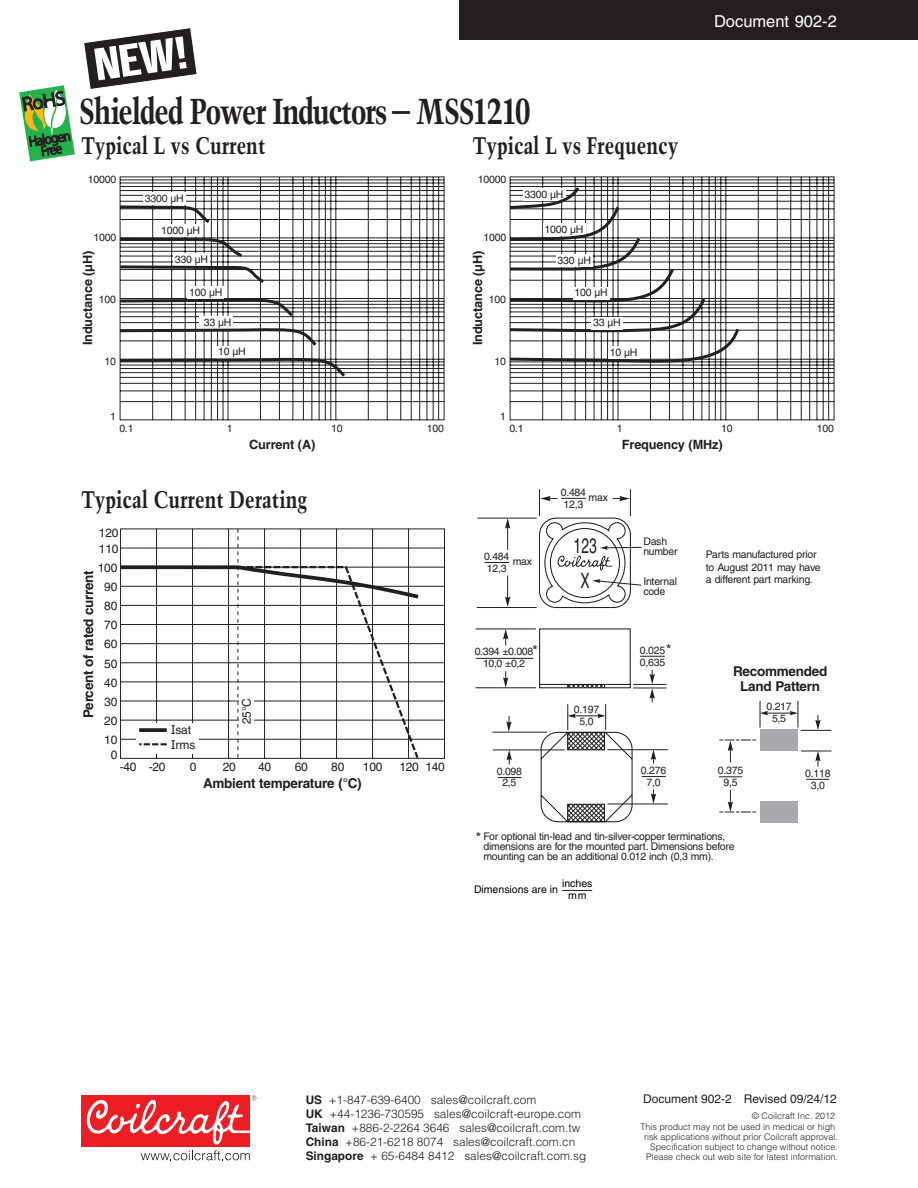
<style>
.page{position:relative;width:918px;height:1188px;background:#fff}
.page>*{position:absolute;margin:0;border:0;box-sizing:border-box;transform-origin:0 0}
.t1{font:700 condensed 36px "Trump Mediaeval";letter-spacing:-.045em;color:#231f20}
.t2{font:700 condensed 24px "Trump Mediaeval";color:#231f20}
.t3{font:21px/34.5px "Helvetica";color:#231f20;text-align:center;scale:.66 1}
.t4{font:16.5px "Helvetica";color:#fff}
.t5{font:700 13.65px "Helvetica";letter-spacing:-.02em;color:#231f20}
.t6{font:700 13.5px/14.5px "Helvetica";letter-spacing:-.02em;color:#231f20;text-align:center}
.t7{font:13.5px "Arial";color:#231f20}
.t8{font:700 12.75px "Helvetica";letter-spacing:-.01em;color:#231f20}
.t9{font:12px/19px "Helvetica";letter-spacing:-.02em;color:#231f20}
.t10{font:12px "Helvetica";color:#231f20}
.t11{font:300 11.85px "Helvetica";color:#231f20}
.t12{font:700 11.85px/14.1px "Helvetica";color:#231f20}
.t13{font:10.5px/12.1px "Helvetica";letter-spacing:-.02em;color:#231f20;text-align:center}
.t14{font:10.5px/12px "Helvetica";color:#000;text-align:center}
.t15{font:300 9px/9.9px "Helvetica";color:#231f20;text-align:right}
.s1{font-family:"Verdana"}
</style>
<div class="page">
<div style="left:459px;top:0;width:459px;height:40px;background:#231f20"></div>
<div style="left:81px;top:1096px;width:169px;height:51px;background:#ee1d23"></div>
<svg style="left:86px;top:1096px;width:170px;height:64px"></svg>
<svg style="left:19px;top:85px;width:56px;height:76px"></svg>
<svg style="left:83px;top:27px;width:114px;height:63px"></svg>
<hr style="left:562px;top:890px;width:30px;height:1px;background:#231f20">
<svg style="left:509px;top:176px;width:326px;height:245px"></svg>
<svg style="left:509px;top:184px;width:233px;height:182px"></svg>
<svg style="left:119px;top:176px;width:326px;height:245px"></svg>
<div style="left:143px;top:192px;width:43px;height:13px;background:#fff"></div>
<svg style="left:119px;top:204px;width:229px;height:176px"></svg>
<div style="left:760px;top:730px;width:38px;height:21px;background:#a8a9ad"></div>
<div style="left:760px;top:801px;width:38px;height:21px;background:#a8a9ad"></div>
<hr style="left:493px;top:750px;width:72px;height:1px;background:#231f20">
<hr style="left:607px;top:749px;width:61px;height:1px;background:#231f20">
<hr style="left:801px;top:751px;width:30px;height:1px;background:#231f20">
<hr style="left:607px;top:804px;width:61px;height:1px;background:#231f20">
<hr style="left:633px;top:684px;width:34px;height:1px;background:#231f20">
<svg style="left:640px;top:656px;width:25px;height:1px"></svg>
<hr style="left:633px;top:688px;width:34px;height:1px;background:#231f20">
<hr style="left:492px;top:732px;width:55px;height:1px;background:#231f20">
<hr style="left:801px;top:730px;width:30px;height:1px;background:#231f20">
<svg style="left:507px;top:750px;width:5px;height:15px"></svg>
<svg style="left:651px;top:749px;width:5px;height:15px"></svg>
<svg style="left:506px;top:716px;width:6px;height:16px"></svg>
<svg style="left:651px;top:789px;width:5px;height:15px"></svg>
<svg style="left:650px;top:670px;width:5px;height:32px"></svg>
<svg style="left:815px;top:715px;width:6px;height:15px"></svg>
<svg style="left:815px;top:751px;width:6px;height:16px"></svg>
<svg style="left:719px;top:740px;width:37px;height:23px"></svg>
<svg style="left:719px;top:790px;width:37px;height:23px"></svg>
<svg style="left:760px;top:701px;width:39px;height:26px"></svg>
<svg style="left:539px;top:704px;width:95px;height:119px"></svg>
<svg style="left:806px;top:779px;width:23px;height:1px"></svg>
<svg style="left:719px;top:776px;width:23px;height:1px"></svg>
<svg style="left:498px;top:777px;width:23px;height:1px"></svg>
<svg style="left:642px;top:776px;width:24px;height:1px"></svg>
<svg style="left:539px;top:628px;width:92px;height:61px"></svg>
<hr style="left:476px;top:629px;width:60px;height:1px;background:#231f20">
<hr style="left:476px;top:687px;width:60px;height:1px;background:#231f20">
<svg style="left:503px;top:629px;width:5px;height:16px"></svg>
<svg style="left:503px;top:671px;width:5px;height:17px"></svg>
<hr style="left:476px;top:658px;width:57px;height:1px;background:#231f20">
<hr style="left:477px;top:518px;width:60px;height:1px;background:#231f20">
<hr style="left:477px;top:607px;width:60px;height:1px;background:#231f20">
<svg style="left:505px;top:518px;width:5px;height:32px"></svg>
<svg style="left:613px;top:489px;width:18px;height:27px"></svg>
<svg style="left:505px;top:575px;width:5px;height:32px"></svg>
<svg style="left:539px;top:489px;width:47px;height:27px"></svg>
<svg style="left:485px;top:562px;width:24px;height:1px"></svg>
<div style="left:539px;top:518px;width:92px;height:90px;border:1px solid #231f20;border-radius:17px"></div>
<svg style="left:544px;top:522px;width:98px;height:82px"></svg>
<svg style="left:120px;top:528px;width:325px;height:231px"></svg>
<svg style="left:120px;top:529px;width:303px;height:229px"></svg>
<h1 class="t1" style="left:79px;top:88px;width:453px">Shielded Power Inductors – MSS1210</h1>
<h2 class="t2" style="left:81px;top:131px;width:186px">Typical L vs Current</h2>
<h2 class="t2" style="left:472px;top:131px;width:207px">Typical L vs Frequency</h2>
<p class="t13" style="left:88px;top:173px;width:30px">10000</p>
<p class="t13" style="left:478px;top:173px;width:30px">10000</p>
<p class="t13" style="left:145px;top:192px;width:40px">3300 µH</p>
<p class="t13" style="left:524px;top:188px;width:40px">3300 µH</p>
<p class="t13" style="left:94px;top:231px;width:24px">1000</p>
<p class="t13" style="left:161px;top:224px;width:40px">1000 µH</p>
<p class="t13" style="left:484px;top:231px;width:24px">1000</p>
<p class="t13" style="left:544px;top:223px;width:40px">1000 µH</p>
<p class="t8" style="left:80px;top:345px;width:96px;rotate:-90deg">Inductance (µH)</p>
<p class="t13" style="left:99px;top:293px;width:19px">100</p>
<p class="t13" style="left:104px;top:355px;width:13px">10</p>
<p class="t13" style="left:175px;top:253px;width:35px">330 µH</p>
<p class="t13" style="left:189px;top:286px;width:35px">100 µH</p>
<p class="t13" style="left:204px;top:316px;width:29px">33 µH</p>
<p class="t13" style="left:218px;top:346px;width:29px">10 µH</p>
<p class="t8" style="left:470px;top:345px;width:96px;rotate:-90deg">Inductance (µH)</p>
<p class="t13" style="left:489px;top:293px;width:19px">100</p>
<p class="t13" style="left:494px;top:355px;width:13px">10</p>
<p class="t13" style="left:558px;top:254px;width:35px">330 µH</p>
<p class="t13" style="left:575px;top:286px;width:35px">100 µH</p>
<p class="t13" style="left:593px;top:317px;width:29px">33 µH</p>
<p class="t13" style="left:610px;top:346px;width:29px">10 µH</p>
<p class="t13" style="left:110px;top:411px;width:7px">1</p>
<p class="t13" style="left:500px;top:411px;width:7px">1</p>
<h3 class="t4" style="left:714px;top:11px;width:124px">Document 902-2</h3>
<p class="t13" style="left:119px;top:422px;width:16px">0.1</p>
<p class="t13" style="left:227px;top:422px;width:7px">1</p>
<p class="t13" style="left:331px;top:422px;width:13px">10</p>
<p class="t13" style="left:427px;top:422px;width:19px">100</p>
<p class="t8" style="left:249px;top:437px;width:68px">Current (A)</p>
<h2 class="t2" style="left:81px;top:484px;width:228px">Typical Current Derating</h2>
<p class="t9" style="left:99px;top:525px;width:21px;line-height:15.8px">120<br>110</p>
<p class="t9" style="left:98px;top:558px;width:21px;text-align:center">100<br>90<br>80<br>70<br>60<br>50<br>40<br>30<br>20<br>10</p>
<p class="t9" style="left:111px;top:746px;width:8px">0</p>
<p class="t6" style="left:81px;top:718px;width:149px;rotate:-90deg">Percent of rated current</p>
<p class="t9" style="left:171px;top:723px;width:26px;line-height:14.5px"><span class="s1">I</span>sat<br><span class="s1">I</span>rms</p>
<p class="t9" style="left:237px;top:724px;width:28px;rotate:-90deg">25°C</p>
<p class="t9" style="left:120px;top:757px;width:47px">-40 -20</p>
<p class="t9" style="left:190px;top:757px;width:8px">0</p>
<p class="t9" style="left:223px;top:757px;width:15px">20</p>
<p class="t9" style="left:258px;top:757px;width:15px">40</p>
<p class="t9" style="left:295px;top:757px;width:15px">60</p>
<p class="t9" style="left:331px;top:757px;width:15px">80</p>
<p class="t9" style="left:363px;top:757px;width:21px">100</p>
<p class="t9" style="left:399px;top:757px;width:47px">120 140</p>
<h3 class="t5" style="left:203px;top:775px;width:160px">Ambient temperature (°C)</h3>
<p class="t13" style="left:509px;top:422px;width:16px">0.1</p>
<p class="t13" style="left:617px;top:422px;width:7px">1</p>
<p class="t13" style="left:721px;top:422px;width:13px">10</p>
<p class="t13" style="left:817px;top:422px;width:19px">100</p>
<p class="t8" style="left:622px;top:437px;width:102px">Frequency (MHz)</p>
<p class="t13" style="left:484px;top:550px;width:27px;text-align:left">0.484<br>12,3</p>
<p class="t13" style="left:513px;top:556px;width:21px">max</p>
<p class="t13" style="left:561px;top:486px;width:27px;text-align:left">0.484<br>12,3</p>
<p class="t13" style="left:589px;top:491px;width:21px">max</p>
<h3 class="t3" style="left:574px;top:528px;width:37px">123<br>X</h3>
<p class="t13" style="left:643px;top:537px;width:36px;line-height:9.9px;text-align:left">Dash number</p>
<p class="t13" style="left:643px;top:576px;width:35px;line-height:9.9px;text-align:left">Internal code</p>
<p class="t7" style="left:532px;top:643px;width:7px">*</p>
<p class="t7" style="left:666px;top:641px;width:7px">*</p>
<p class="t13" style="left:475px;top:645px;width:60px">0.394 ±0.008<br>10,0 ±0,2</p>
<p class="t13" style="left:640px;top:644px;width:27px;text-align:left">0.025<br>0,635</p>
<p class="t13" style="left:574px;top:703px;width:27px">0.197<br>5,0</p>
<p class="t13" style="left:497px;top:765px;width:27px;line-height:11.6px">0.098<br>2,5</p>
<p class="t13" style="left:641px;top:764px;width:27px">0.276<br>7,0</p>
<p class="t13" style="left:706px;top:549px;width:116px;text-align:left">Parts manufactured prior to August 2011 may have a different part marking.</p>
<p class="t6" style="left:733px;top:664px;width:96px">Recommended<br>Land Pattern</p>
<p class="t13" style="left:718px;top:764px;width:27px">0.375<br>9,5</p>
<p class="t13" style="left:766px;top:700px;width:27px">0.217<br>5,5</p>
<p class="t13" style="left:805px;top:767px;width:27px">0.118<br>3,0</p>
<p class="t13" style="left:483px;top:831px;width:253px;line-height:10.4px;text-align:left">For optional tin-lead and tin-silver-copper terminations, dimensions are for the mounted part. Dimensions before mounting can be an additional 0.012 inch (0,3 mm).</p>
<p class="t7" style="left:476px;top:830px;width:7px">*</p>
<p class="t14" style="left:474px;top:884px;width:86px">Dimensions are in</p>
<p class="t14" style="left:562px;top:878px;width:32px">inches mm</p>
<p class="t11" style="left:329px;top:1092px;width:209px">+1-847-639-6400 sales@coilcraft.com</p>
<p class="t11" style="left:329px;top:1106px;width:253px">+44-1236-730595 sales@coilcraft-europe.com</p>
<p class="t11" style="left:352px;top:1121px;width:230px">+886-2-2264 3646 sales@coilcraft.com.tw</p>
<p class="t11" style="left:345px;top:1135px;width:232px">+86-21-6218 8074 sales@coilcraft.com.cn</p>
<p class="t11" style="left:370px;top:1149px;width:218px">+ 65-6484 8412 sales@coilcraft.com.sg</p>
<p class="t12" style="left:306px;top:1093px;width:59px">US<br>UK<br>Taiwan<br>China<br>Singapore</p>
<p class="t10" style="left:643px;top:1092px;width:195px">Document 902-2 Revised 09/24/12</p>
<p class="t15" style="left:640px;top:1110px;width:196px;line-height:11.4px">© Coilcraft Inc. 2012<br>This product may not be used in medical or high</p>
<p class="t15" style="left:644px;top:1132px;width:195px">risk applications without prior Coilcraft approval.<br>Specification subject to change without notice.<br>Please check out web site for latest information.</p>
</div>
